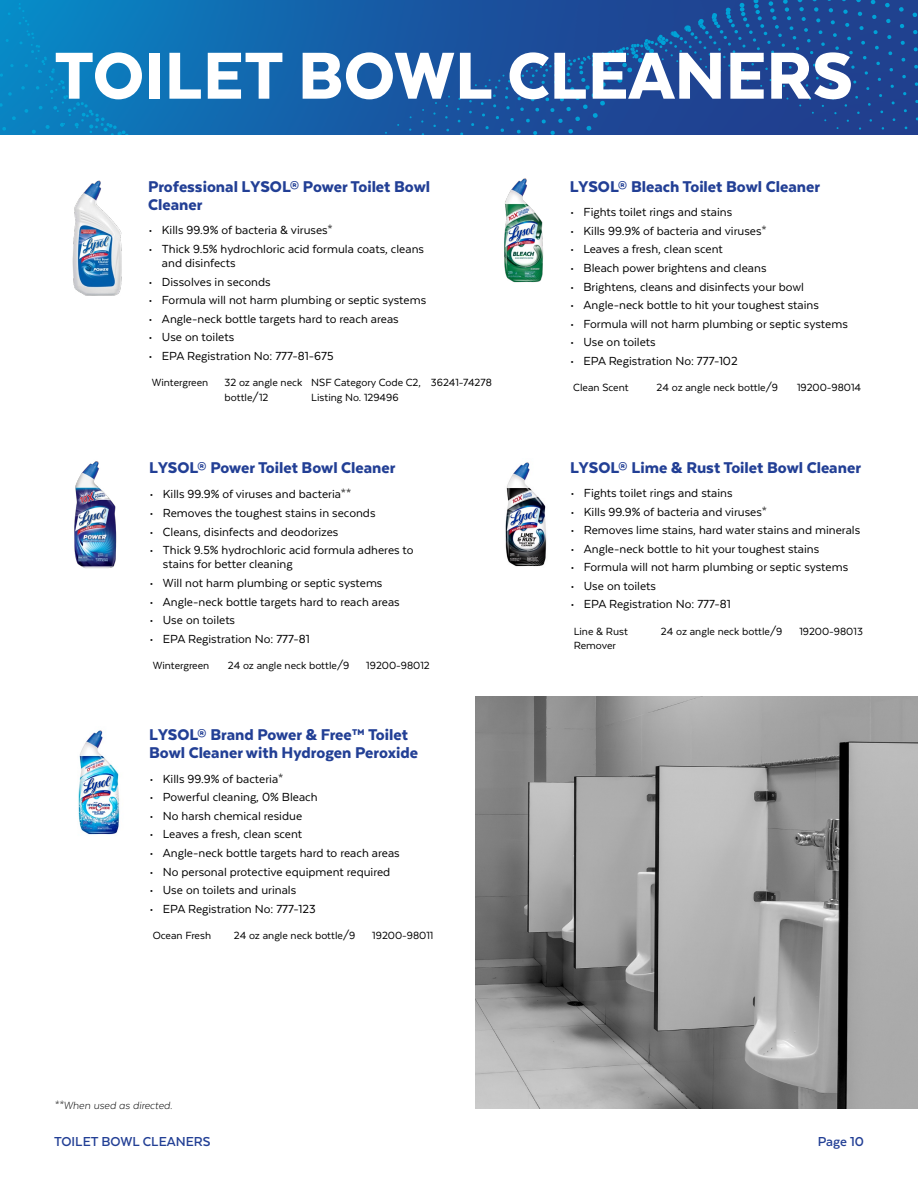
<style>
.page{position:relative;width:918px;height:1188px;background:#fff}
.page>*{position:absolute;margin:0;border:0;box-sizing:border-box;transform-origin:0 0}
.t1{font:900 76.5px "Texta";color:#fff}
.t2{font:900 18px/18px "Texta";color:#223f95}
.t3{font:700 15px "Texta";color:#223f95}
.t4{font:13.5px/14.2px "Texta";color:#000}
.t5{font:12px/14.4px "Texta";color:#000}
.t6{font:italic 300 12px "Texta";color:#000}
</style>
<div class="page">
<svg style="left:133px;top:0;width:785px;height:135px;background:#1b4e9a"></svg>
<svg style="left:0;top:0;width:296px;height:134px;background:#0d76b9"></svg>
<img style="left:72px;top:180px;width:50px;height:116px">
<img style="left:74px;top:461px;width:43px;height:108px">
<img style="left:475px;top:697px;width:443px;height:412px">
<img style="left:505px;top:462px;width:42px;height:105px">
<img style="left:504px;top:178px;width:39px;height:105px">
<img style="left:78px;top:730px;width:42px;height:105px">
<h1 class="t1" style="left:54px;top:36px;width:800px">TOILET BOWL CLEANERS</h1>
<h2 class="t2" style="left:148px;top:177px;width:284px">Professional LYSOL® Power Toilet Bowl<br>Cleaner</h2>
<p class="t4" style="left:148px;top:223px;width:186px">• Kills 99.9% of bacteria &amp; viruses*</p>
<p class="t4" style="left:162px;top:241px;width:264px;text-indent:-14px">• Thick 9.5% hydrochloric acid formula coats, cleans and disinfects</p>
<p class="t4" style="left:148px;top:274px;width:124px">• Dissolves in seconds</p>
<p class="t4" style="left:148px;top:293px;width:279px">• Formula will not harm plumbing or septic systems</p>
<p class="t4" style="left:148px;top:311px;width:252px">• Angle-neck bottle targets hard to reach areas</p>
<p class="t4" style="left:148px;top:330px;width:87px">• Use on toilets</p>
<p class="t4" style="left:148px;top:349px;width:187px">• EPA Registration No: 777-81-675</p>
<p class="t5" style="left:152px;top:375px;width:58px">Wintergreen</p>
<p class="t5" style="left:225px;top:375px;width:79px">32 oz angle neck bottle/12</p>
<p class="t5" style="left:311px;top:375px;width:111px;line-height:15px">NSF Category Code C2,<br>Listing No. 129496</p>
<p class="t5" style="left:431px;top:375px;width:62px">36241-74278</p>
<h2 class="t2" style="left:149px;top:458px;width:248px">LYSOL® Power Toilet Bowl Cleaner</h2>
<p class="t4" style="left:149px;top:487px;width:203px">• Kills 99.9% of viruses and bacteria**</p>
<p class="t4" style="left:149px;top:506px;width:228px">• Removes the toughest stains in seconds</p>
<p class="t4" style="left:149px;top:524px;width:190px">• Cleans, disinfects and deodorizes</p>
<p class="t4" style="left:163px;top:543px;width:252px;text-indent:-14px">• Thick 9.5% hydrochloric acid formula adheres to stains for better cleaning</p>
<p class="t4" style="left:149px;top:576px;width:235px">• Will not harm plumbing or septic systems</p>
<p class="t4" style="left:149px;top:594px;width:252px">• Angle-neck bottle targets hard to reach areas</p>
<p class="t4" style="left:149px;top:613px;width:87px">• Use on toilets</p>
<p class="t4" style="left:149px;top:631px;width:162px">• EPA Registration No: 777-81</p>
<p class="t5" style="left:153px;top:658px;width:58px">Wintergreen</p>
<p class="t5" style="left:228px;top:658px;width:123px">24 oz angle neck bottle/9</p>
<p class="t5" style="left:366px;top:658px;width:65px">19200-98012</p>
<h2 class="t2" style="left:149px;top:726px;width:270px">LYSOL® Brand Power &amp; Free™ Toilet<br>Bowl Cleaner with Hydrogen Peroxide</h2>
<p class="t4" style="left:149px;top:771px;width:135px">• Kills 99.9% of bacteria*</p>
<p class="t4" style="left:149px;top:790px;width:170px">• Powerful cleaning, 0% Bleach</p>
<p class="t4" style="left:149px;top:809px;width:154px">• No harsh chemical residue</p>
<p class="t4" style="left:149px;top:827px;width:154px">• Leaves a fresh, clean scent</p>
<p class="t4" style="left:149px;top:846px;width:252px">• Angle-neck bottle targets hard to reach areas</p>
<p class="t4" style="left:149px;top:864px;width:242px">• No personal protective equipment required</p>
<p class="t4" style="left:149px;top:883px;width:148px">• Use on toilets and urinals</p>
<p class="t4" style="left:149px;top:901px;width:168px">• EPA Registration No: 777-123</p>
<p class="t5" style="left:153px;top:928px;width:60px">Ocean Fresh</p>
<p class="t5" style="left:234px;top:928px;width:123px">24 oz angle neck bottle/9</p>
<p class="t5" style="left:372px;top:928px;width:63px">19200-98011</p>
<p class="t6" style="left:54px;top:1099px;width:120px">**When used as directed.</p>
<h2 class="t2" style="left:570px;top:177px;width:252px">LYSOL® Bleach Toilet Bowl Cleaner</h2>
<p class="t4" style="left:570px;top:205px;width:164px">• Fights toilet rings and stains</p>
<p class="t4" style="left:570px;top:223px;width:198px">• Kills 99.9% of bacteria and viruses*</p>
<p class="t4" style="left:570px;top:242px;width:154px">• Leaves a fresh, clean scent</p>
<p class="t4" style="left:570px;top:261px;width:198px">• Bleach power brightens and cleans</p>
<p class="t4" style="left:570px;top:279px;width:236px">• Brightens, cleans and disinfects your bowl</p>
<p class="t4" style="left:570px;top:298px;width:250px">• Angle-neck bottle to hit your toughest stains</p>
<p class="t4" style="left:570px;top:316px;width:279px">• Formula will not harm plumbing or septic systems</p>
<p class="t4" style="left:570px;top:335px;width:87px">• Use on toilets</p>
<p class="t4" style="left:570px;top:354px;width:169px">• EPA Registration No: 777-102</p>
<p class="t5" style="left:573px;top:380px;width:57px">Clean Scent</p>
<p class="t5" style="left:657px;top:380px;width:123px">24 oz angle neck bottle/9</p>
<p class="t5" style="left:797px;top:380px;width:66px">19200-98014</p>
<h2 class="t2" style="left:570px;top:458px;width:292px">LYSOL® Lime &amp; Rust Toilet Bowl Cleaner</h2>
<p class="t4" style="left:570px;top:486px;width:164px">• Fights toilet rings and stains</p>
<p class="t4" style="left:570px;top:504px;width:198px">• Kills 99.9% of bacteria and viruses*</p>
<p class="t4" style="left:570px;top:523px;width:291px">• Removes lime stains, hard water stains and minerals</p>
<p class="t4" style="left:570px;top:541px;width:250px">• Angle-neck bottle to hit your toughest stains</p>
<p class="t4" style="left:570px;top:560px;width:279px">• Formula will not harm plumbing or septic systems</p>
<p class="t4" style="left:570px;top:578px;width:87px">• Use on toilets</p>
<p class="t4" style="left:570px;top:597px;width:162px">• EPA Registration No: 777-81</p>
<p class="t5" style="left:574px;top:624px;width:56px">Line &amp; Rust<br>Remover</p>
<p class="t5" style="left:661px;top:624px;width:123px">24 oz angle neck bottle/9</p>
<p class="t5" style="left:799px;top:624px;width:65px">19200-98013</p>
<p class="t3" style="left:54px;top:1134px;width:158px">TOILET BOWL CLEANERS</p>
<p class="t3" style="left:818px;top:1134px;width:48px">Page 10</p>
</div>
